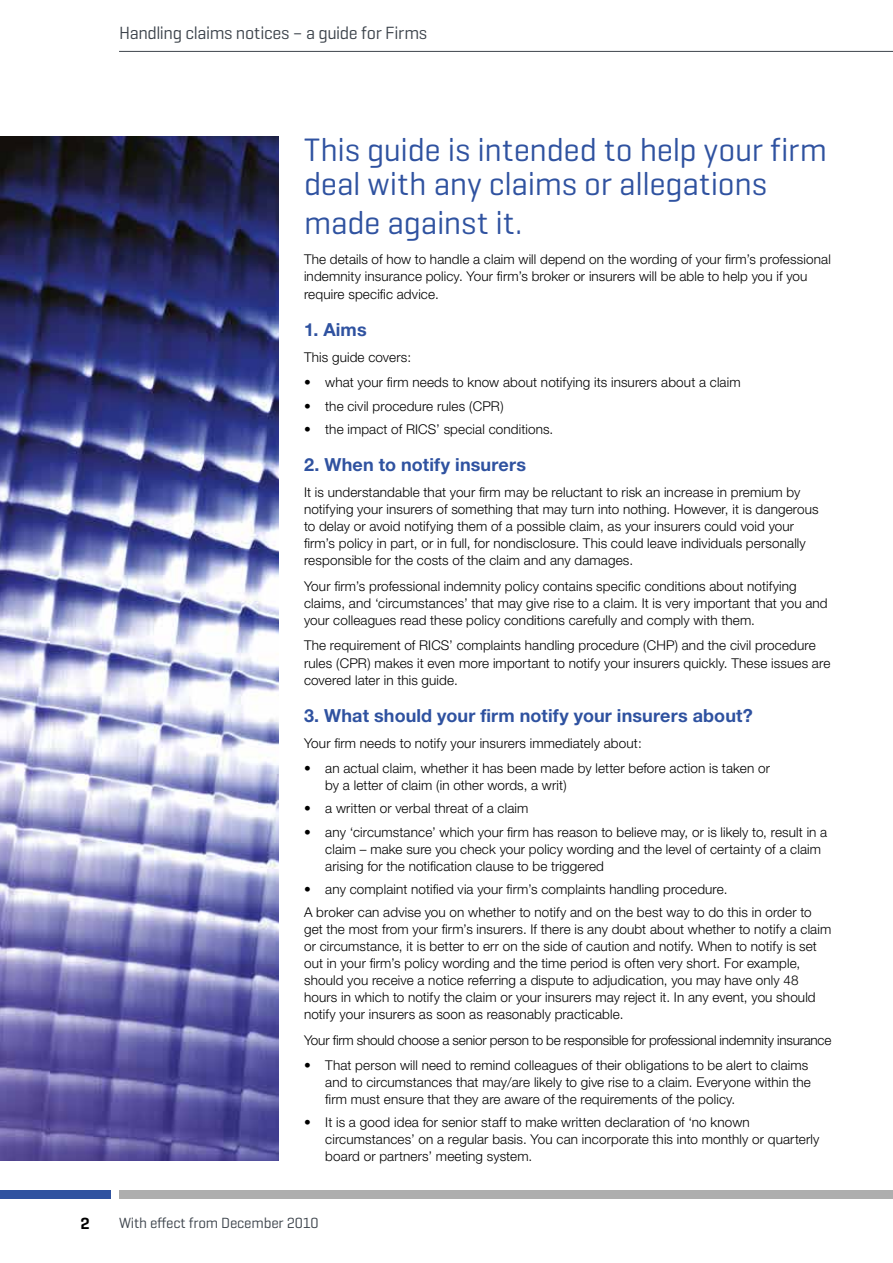
<style>
.page{position:relative;width:893px;height:1263px;background:#fff}
.page>*{position:absolute;margin:0;border:0;box-sizing:border-box;transform-origin:0 0}
.t1{font:33px/34.5px "Geogrotesque";letter-spacing:-.01em;color:#2f52a0}
.t2{font:700 18px "Helvetica Neue";letter-spacing:.005em;color:#2f52a0}
.t3{font:18px "Geogrotesque";letter-spacing:-.025em;color:#3d444c}
.t4{font:600 16.5px "Geogrotesque";color:#000}
.t5{font:15px "Geogrotesque";letter-spacing:-.01em;color:#3d444c}
.t6{font:300 13.5px/17px "Helvetica Neue";letter-spacing:.01em;color:#000}
.t7{font:300 13.5px "Helvetica Neue";letter-spacing:-.015em;color:#000}
</style>
<div class="page">
<div style="left:0;top:1191px;width:111px;height:8px;background:#2f52a0"></div>
<div style="left:119px;top:1191px;width:774px;height:8px;background:#aeaeae"></div>
<hr style="left:119px;top:51px;width:774px;height:1px;background:#3d444c">
<img style="left:0;top:136px;width:279px;height:1025px">
<h2 class="t3" style="left:119px;top:21px;width:310px">Handling claims notices – a guide for Firms</h2>
<h1 class="t1" style="left:304px;top:131px;width:525px">This guide is intended to help your firm deal with any claims or allegations</h1>
<h1 class="t1" style="left:304px;top:205px;width:220px">made against it.</h1>
<p class="t6" style="left:304px;top:250px;width:528px">The details of how to handle a claim will depend on the wording of your firm’s professional indemnity insurance policy. Your firm’s broker or insurers will be able to help you if you require specific advice.</p>
<h2 class="t2" style="left:304px;top:319px;width:64px">1. Aims</h2>
<p class="t6" style="left:304px;top:348px;width:109px">This guide covers:</p>
<p class="t6" style="left:304px;top:374px;width:438px">• what your firm needs to know about notifying its insurers about a claim</p>
<p class="t6" style="left:304px;top:397px;width:201px">• the civil procedure rules (CPR)</p>
<p class="t6" style="left:304px;top:421px;width:251px">• the impact of RICS’ special conditions.</p>
<h2 class="t2" style="left:304px;top:453px;width:224px">2. When to notify insurers</h2>
<p class="t6" style="left:304px;top:483px;width:516px">It is understandable that your firm may be reluctant to risk an increase in premium by notifying your insurers of something that may turn into nothing. However, it is dangerous to delay or avoid notifying them of a possible claim, as your insurers could void your firm’s policy in part, or in full, for nondisclosure. This could leave individuals personally responsible for the costs of the claim and any damages.</p>
<p class="t6" style="left:304px;top:577px;width:525px">Your firm’s professional indemnity policy contains specific conditions about notifying claims, and ‘circumstances’ that may give rise to a claim. It is very important that you and your colleagues read these policy conditions carefully and comply with them.</p>
<p class="t6" style="left:304px;top:637px;width:528px">The requirement of RICS’ complaints handling procedure (CHP) and the civil procedure rules (CPR) makes it even more important to notify your insurers quickly. These issues are covered later in this guide.</p>
<h2 class="t2" style="left:304px;top:705px;width:450px">3. What should your firm notify your insurers about?</h2>
<p class="t6" style="left:304px;top:734px;width:339px">Your firm needs to notify your insurers immediately about:</p>
<p class="t6" style="left:325px;top:760px;width:446px;text-indent:-21px">• an actual claim, whether it has been made by letter before action is taken or by a letter of claim (in other words, a writ)</p>
<p class="t6" style="left:304px;top:800px;width:226px">• a written or verbal threat of a claim</p>
<p class="t6" style="left:325px;top:823px;width:503px;text-indent:-21px">• any ‘circumstance’ which your firm has reason to believe may, or is likely to, result in a claim – make sure you check your policy wording and the level of certainty of a claim arising for the notification clause to be triggered</p>
<p class="t6" style="left:304px;top:877px;width:509px;line-height:23.4px">• any complaint notified via your firm’s complaints handling procedure.<br>A broker can advise you on whether to notify and on the best way to do this in order to</p>
<p class="t6" style="left:304px;top:921px;width:529px">get the most from your firm’s insurers. If there is any doubt about whether to notify a claim or circumstance, it is better to err on the side of caution and notify. When to notify is set out in your firm’s policy wording and the time period is often very short. For example, should you receive a notice referring a dispute to adjudication, you may have only 48 hours in which to notify the claim or your insurers may reject it. In any event, you should notify your insurers as soon as reasonably practicable.</p>
<p class="t7" style="left:304px;top:1031px;width:529px">Your firm should choose a senior person to be responsible for professional indemnity insurance</p>
<p class="t6" style="left:325px;top:1056px;width:487px;text-indent:-21px">• That person will need to remind colleagues of their obligations to be alert to claims and to circumstances that may/are likely to give rise to a claim. Everyone within the firm must ensure that they are aware of the requirements of the policy.</p>
<p class="t6" style="left:325px;top:1114px;width:496px;text-indent:-21px">• It is a good idea for senior staff to make written declaration of ‘no known circumstances’ on a regular basis. You can incorporate this into monthly or quarterly board or partners’ meeting system.</p>
<p class="t4" style="left:81px;top:1213px;width:11px">2</p>
<p class="t5" style="left:119px;top:1214px;width:201px">With effect from December 2010</p>
</div>
